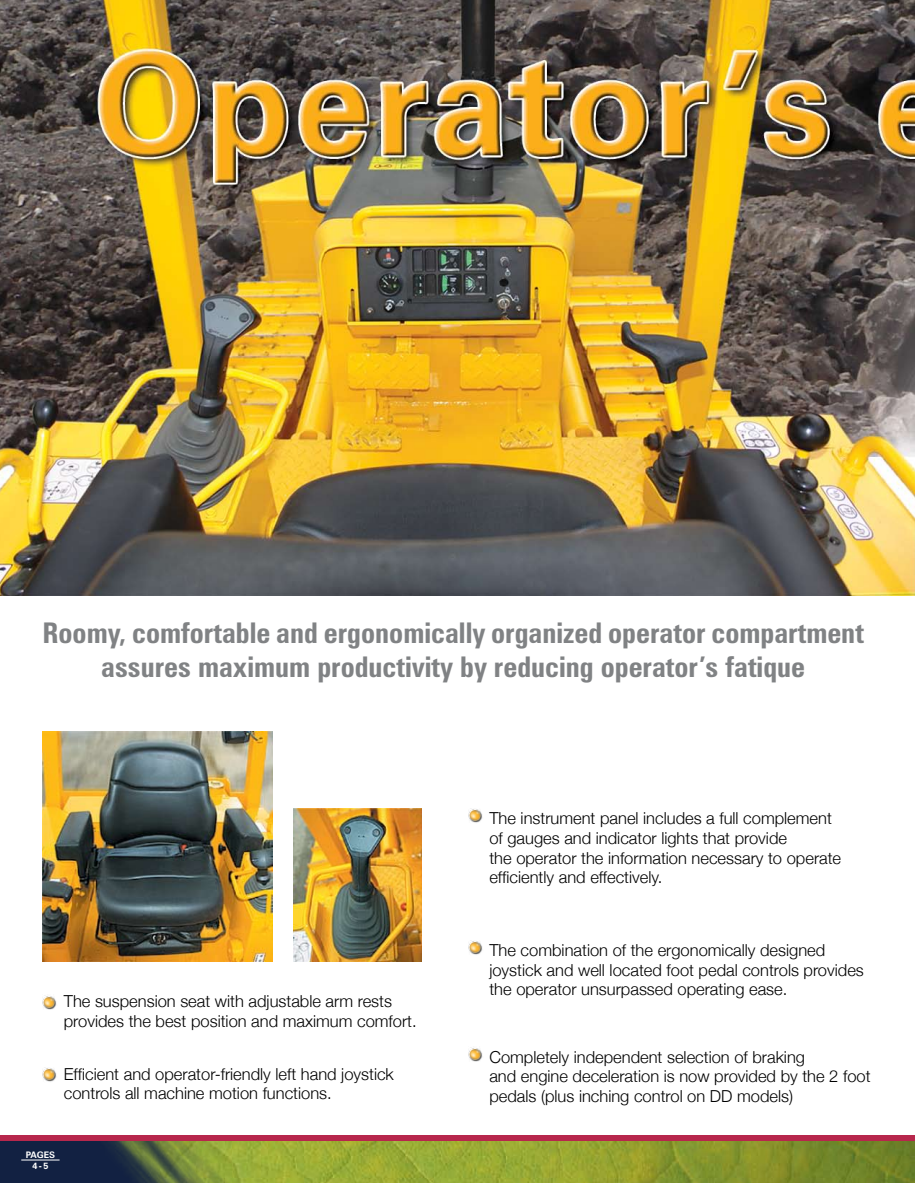
<style>
.page{position:relative;width:915px;height:1183px;background:#fff}
.page>*{position:absolute;margin:0;border:0;box-sizing:border-box;transform-origin:0 0}
.t1{font:700 condensed 28.5px/34.5px "Zurich PL";color:#808284;text-align:center}
.t2{font:300 16.5px/19.5px "Helvetica Neue";color:#000}
.t3{font:700 9px "Zurich PL";letter-spacing:-.01em;color:#fff}
</style>
<div class="page">
<img style="left:268px;top:1140px;width:647px;height:42px">
<img style="left:0;top:1140px;width:268px;height:42px">
<div style="left:0;top:1134px;width:914px;height:6px;background:#b7274c"></div>
<hr style="left:21px;top:1159px;width:39px;height:1px;background:#fff">
<img style="left:0;top:0;width:914px;height:595px">
<img style="left:43px;top:995px;width:14px;height:14px">
<img style="left:43px;top:1067px;width:14px;height:14px">
<img style="left:468px;top:808px;width:15px;height:15px">
<img style="left:468px;top:940px;width:15px;height:15px">
<img style="left:468px;top:1047px;width:15px;height:14px">
<img style="left:43px;top:731px;width:229px;height:230px">
<img style="left:293px;top:808px;width:128px;height:153px">
<svg style="left:33px;top:1161px;width:4px;height:7px"></svg>
<svg style="left:44px;top:1161px;width:4px;height:7px"></svg>
<h1 class="t1" style="left:43px;top:615px;width:822px">Roomy, comfortable and ergonomically organized operator compartment assures maximum productivity by reducing operator’s fatique</h1>
<p class="t2" style="left:64px;top:991px;width:354px">The suspension seat with adjustable arm rests provides the best position and maximum comfort.</p>
<p class="t2" style="left:64px;top:1063px;width:331px">Efficient and operator-friendly left hand joystick controls all machine motion functions.</p>
<p class="t3" style="left:26px;top:1148px;width:31px">PAGES</p>
<p class="t2" style="left:489px;top:808px;width:353px">The instrument panel includes a full complement of gauges and indicator lights that provide<br>the operator the information necessary to operate efficiently and effectively.</p>
<p class="t2" style="left:489px;top:940px;width:376px">The combination of the ergonomically designed joystick and well located foot pedal controls provides the operator unsurpassed operating ease.</p>
<p class="t2" style="left:489px;top:1046px;width:382px">Completely independent selection of braking<br>and engine deceleration is now provided by the 2 foot pedals (plus inching control on DD models)</p>
</div>
